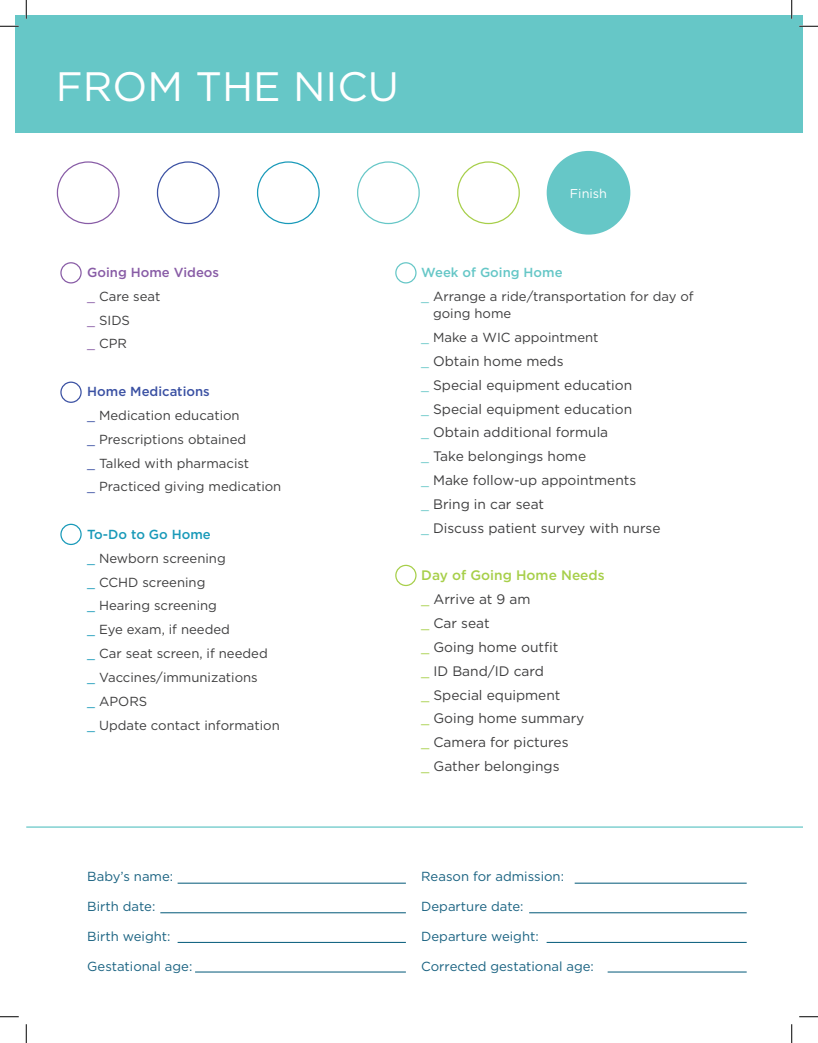
<style>
.page{position:relative;width:818px;height:1043px;background:#fff}
.page>*{position:absolute;margin:0;border:0;box-sizing:border-box;transform-origin:0 0}
.t1{font:41px "Gotham";color:#fff}
.t2{font:13.75px/23.8px "Gotham";color:#3e3e3f}
.t3{font:13.12px/23.8px "Gotham";color:#3e3e3f}
.t4{font:13.12px "Gotham";color:#196281}
.t5{font:500 13.12px/23.8px "Gotham";color:#885ca6}
.t6{font:12.75px "Gotham";color:#fff}
.s1{font-weight:400}
.s2{font-weight:400;color:#3e3e3f}
.s3{font-weight:500;color:#3b51a3}
.s4{color:#3b51a3}
.s5{font-weight:500;color:#199ab9}
.s6{color:#199ab9}
.s7{font-weight:500;color:#66c7c7}
.s8{color:#66c7c7}
.s9{font-size:13.12px;color:#66c7c7}
.s10{font-weight:500;color:#a7cf4a}
.s11{color:#a7cf4a}
</style>
<div class="page">
<div style="left:15px;top:15px;width:787px;height:117px;background:#66c7c7"></div>
<div style="left:60px;top:262px;width:22px;height:21px;border:1px solid #885ca6;border-radius:50%"></div>
<div style="left:395px;top:262px;width:21px;height:21px;border:1px solid #66c7c7;border-radius:50%"></div>
<div style="left:395px;top:564px;width:21px;height:22px;border:1px solid #a7cf4a;border-radius:50%"></div>
<div style="left:60px;top:381px;width:22px;height:22px;border:1px solid #3b51a3;border-radius:50%"></div>
<div style="left:60px;top:523px;width:22px;height:22px;border:1px solid #199ab9;border-radius:50%"></div>
<div style="left:57px;top:161px;width:62px;height:63px;border:1px solid #885ca6;border-radius:50%"></div>
<div style="left:157px;top:161px;width:63px;height:63px;border:1px solid #3b51a3;border-radius:50%"></div>
<div style="left:257px;top:161px;width:63px;height:63px;border:1px solid #199ab9;border-radius:50%"></div>
<div style="left:357px;top:161px;width:63px;height:63px;border:1px solid #66c7c7;border-radius:50%"></div>
<div style="left:457px;top:161px;width:63px;height:63px;border:1px solid #a7cf4a;border-radius:50%"></div>
<div style="left:546px;top:151px;width:84px;height:83px;background:#66c7c7;border-radius:50%"></div>
<hr style="left:26px;top:826px;width:776px;height:1px;background:#66c7c7">
<hr style="left:177px;top:882px;width:229px;height:1px;background:#015878">
<hr style="left:574px;top:882px;width:172px;height:1px;background:#015878">
<hr style="left:160px;top:912px;width:246px;height:1px;background:#015878">
<hr style="left:529px;top:912px;width:217px;height:1px;background:#015878">
<hr style="left:195px;top:971px;width:211px;height:1px;background:#015878">
<hr style="left:607px;top:971px;width:139px;height:1px;background:#015878">
<hr style="left:177px;top:942px;width:229px;height:1px;background:#015878">
<hr style="left:546px;top:942px;width:200px;height:1px;background:#015878">
<svg style="left:0;top:25px;width:19px;height:2px"></svg>
<svg style="left:799px;top:25px;width:19px;height:2px"></svg>
<svg style="left:0;top:1016px;width:19px;height:1px"></svg>
<svg style="left:799px;top:1016px;width:19px;height:1px"></svg>
<svg style="left:25px;top:0;width:2px;height:19px"></svg>
<svg style="left:25px;top:1024px;width:2px;height:18px"></svg>
<svg style="left:791px;top:0;width:1px;height:19px"></svg>
<svg style="left:791px;top:1024px;width:1px;height:18px"></svg>
<h1 class="t1" style="left:56px;top:60px;width:344px">FROM THE NICU</h1>
<p class="t5" style="left:87px;top:260px;width:133px">Going Home Videos <span class="s1">_</span> <span class="s2">Care seat<br></span><span class="s1">_</span> <span class="s2">SIDS<br></span><span class="s1">_</span> <span class="s2">CPR</span></p>
<p class="t3" style="left:87px;top:379px;width:195px"><span class="s3">Home Medications<br></span><span class="s4">_</span> Medication education<br><span class="s4">_</span> Prescriptions obtained<br><span class="s4">_</span> Talked with pharmacist<br><span class="s4">_</span> Practiced giving medication</p>
<p class="t3" style="left:87px;top:522px;width:194px"><span class="s5">To-Do to Go Home<br></span><span class="s6">_</span> Newborn screening<br><span class="s6">_</span> CCHD screening<br><span class="s6">_</span> Hearing screening<br><span class="s6">_</span> Eye exam, if needed<br><span class="s6">_</span> Car seat screen, if needed<br><span class="s6">_</span> Vaccines/immunizations<br><span class="s6">_</span> APORS<br><span class="s6">_</span> Update contact information</p>
<p class="t6" style="left:570px;top:185px;width:39px">Finish</p>
<p class="t3" style="left:421px;top:260px;width:274px"><span class="s7">Week of Going Home<br></span><span class="s8">_</span> Arrange a ride/transportation for day of</p>
<p class="t3" style="left:421px;top:301px;width:179px;text-indent:12px">going home<br><span class="s8">_</span> Make a WIC appointment</p>
<p class="t2" style="left:421px;top:349px;width:241px"><span class="s9">_</span> Obtain home meds<br><span class="s9">_</span> Special equipment education<br><span class="s9">_</span> Special equipment education<br><span class="s9">_</span> Obtain additional formula<br><span class="s9">_</span> Take belongings home<br><span class="s9">_</span> Make follow-up appointments<br><span class="s9">_</span> Bring in car seat<br><span class="s9">_</span> Discuss patient survey with nurse</p>
<p class="t2" style="left:421px;top:563px;width:185px"><span class="s10">Day of Going Home Needs </span><span class="s11">_</span> Arrive at 9 am<br><span class="s11">_</span> Car seat<br><span class="s11">_</span> Going home outfit<br><span class="s11">_</span> ID Band/ID card<br><span class="s11">_</span> Special equipment<br><span class="s11">_</span> Going home summary<br><span class="s11">_</span> Camera for pictures<br><span class="s11">_</span> Gather belongings</p>
<p class="t4" style="left:87px;top:868px;width:87px">Baby’s name:</p>
<p class="t4" style="left:87px;top:898px;width:70px">Birth date:</p>
<p class="t4" style="left:87px;top:928px;width:85px">Birth weight:</p>
<p class="t4" style="left:87px;top:958px;width:107px">Gestational age:</p>
<p class="t4" style="left:421px;top:868px;width:144px">Reason for admission:</p>
<p class="t4" style="left:421px;top:898px;width:104px">Departure date:</p>
<p class="t4" style="left:421px;top:928px;width:119px">Departure weight:</p>
<p class="t4" style="left:421px;top:958px;width:174px">Corrected gestational age:</p>
</div>
